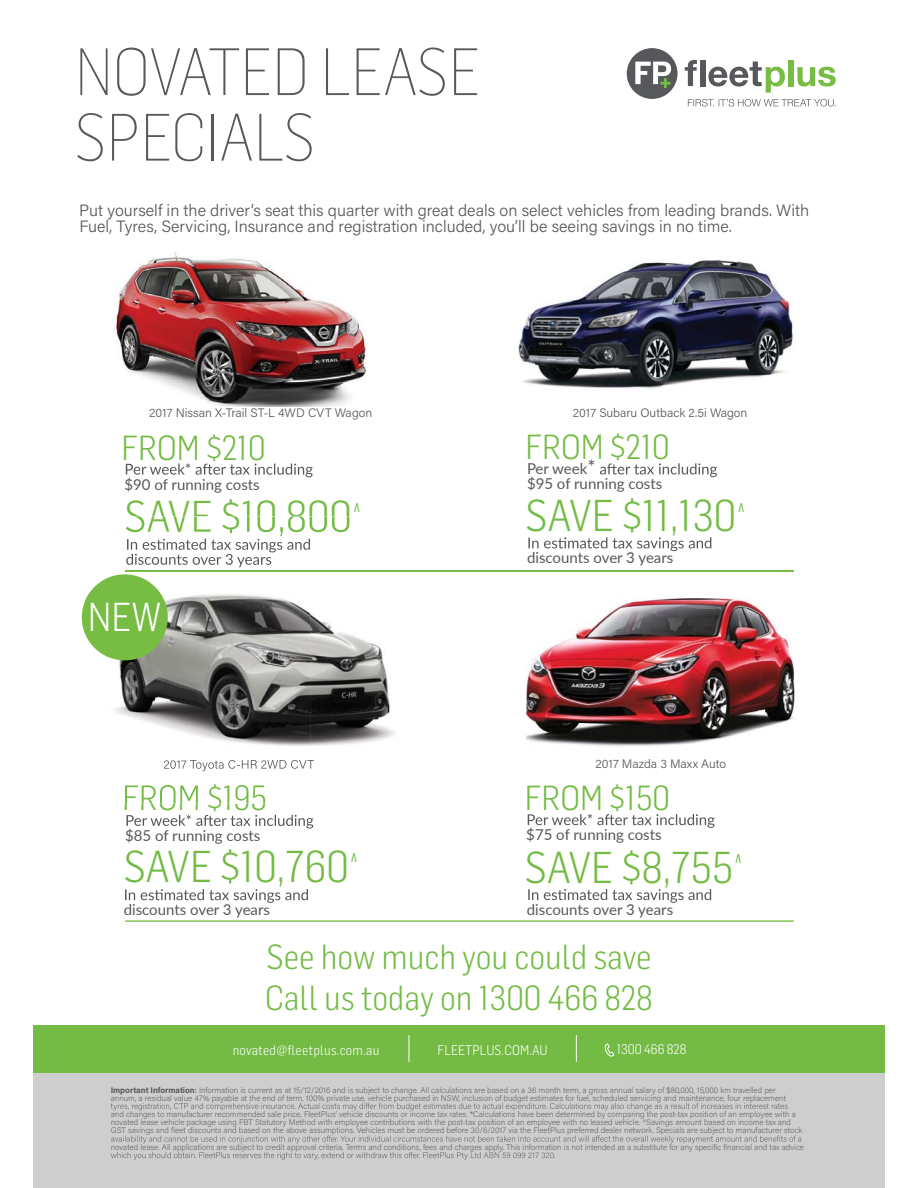
<style>
.page{position:relative;width:918px;height:1188px;background:#fff}
.page>*{position:absolute;margin:0;border:0;box-sizing:border-box;transform-origin:0 0}
.t1{font:200 65.55px/65.6px "Flama Semicondensed";color:#57585b}
.t2{font:300 43.65px "Flama Semicondensed";color:#73bb44}
.t3{font:300 39.6px "Flama Semicondensed";color:#fff}
.t4{font:300 34.2px/41px "Flama Semicondensed";color:#73bb44}
.t5{font:300 16.35px/16.4px "Acumin Pro";color:#57585b}
.t6{font:15px/14.7px "Lato";color:#57585b}
.t7{font:300 13.65px "Flama Semicondensed";letter-spacing:.01em;color:#fff}
.t8{font:300 12.3px "Acumin Pro";color:#57585b}
.t9{font:200 8.25px/8.2px "Acumin Pro";color:#57585b}
.s1{font-size:19.05px}
.s2{font-size:12.3px}
.s3{font-weight:700}
.s4{font-weight:500}
</style>
<div class="page">
<div style="left:33px;top:1072px;width:852px;height:116px;background:#cecece"></div>
<div style="left:33px;top:1025px;width:852px;height:48px;background:#73bb44"></div>
<svg style="left:576px;top:1035px;width:1px;height:27px"></svg>
<svg style="left:409px;top:1035px;width:1px;height:27px"></svg>
<svg style="left:604px;top:1044px;width:11px;height:13px"></svg>
<svg style="left:111px;top:1103px;width:677px;height:8px"></svg>
<svg style="left:111px;top:1136px;width:690px;height:7px"></svg>
<svg style="left:111px;top:1152px;width:444px;height:8px"></svg>
<svg style="left:685px;top:60px;width:12px;height:26px"></svg>
<div style="left:700px;top:60px;width:5px;height:26px;background:#57585b"></div>
<svg style="left:708px;top:62px;width:77px;height:31px"></svg>
<div style="left:788px;top:60px;width:5px;height:26px;background:#77bc43"></div>
<svg style="left:797px;top:67px;width:39px;height:20px"></svg>
<div style="left:627px;top:48px;width:51px;height:51px;background:#57585b;border-radius:50%"></div>
<svg style="left:635px;top:62px;width:36px;height:26px"></svg>
<svg style="left:688px;top:99px;width:148px;height:7px"></svg>
<img style="left:527px;top:598px;width:268px;height:148px">
<svg style="left:126px;top:463px;width:187px;height:14px"></svg>
<svg style="left:600px;top:463px;width:117px;height:14px"></svg>
<hr style="left:125px;top:570px;width:669px;height:2px;background:#77bc43">
<svg style="left:126px;top:815px;width:187px;height:14px"></svg>
<svg style="left:528px;top:814px;width:187px;height:14px"></svg>
<hr style="left:125px;top:920px;width:669px;height:2px;background:#77bc43">
<svg style="left:528px;top:537px;width:183px;height:14px"></svg>
<svg style="left:125px;top:889px;width:183px;height:14px"></svg>
<svg style="left:528px;top:889px;width:183px;height:14px"></svg>
<img style="left:518px;top:259px;width:275px;height:130px">
<img style="left:81px;top:516px;width:313px;height:288px">
<img style="left:126px;top:516px;width:223px;height:20px">
<img style="left:127px;top:539px;width:184px;height:13px">
<img style="left:127px;top:539px;width:183px;height:11px">
<img style="left:126px;top:554px;width:145px;height:13px">
<img style="left:126px;top:554px;width:139px;height:11px">
<img style="left:125px;top:570px;width:269px;height:2px">
<img style="left:125px;top:784px;width:140px;height:20px">
<img style="left:164px;top:769px;width:150px;height:2px">
<img style="left:164px;top:760px;width:150px;height:9px">
<img style="left:112px;top:253px;width:255px;height:153px">
<div style="left:82px;top:574px;width:86px;height:86px;background:#77bc43;border-radius:50%"></div>
<h1 class="t1" style="left:75px;top:40px;width:407px">NOVATED LEASE<br>SPECIALS</h1>
<h3 class="t5" style="left:79px;top:203px;width:731px">Put yourself in the driver’s seat this quarter with great deals on select vehicles from leading brands. With<br>Fuel, Tyres, Servicing, Insurance and registration included, you’ll be seeing savings in no time.</h3>
<h3 class="t8" style="left:149px;top:407px;width:225px">2017 Nissan X-Trail ST-L 4WD CVT Wagon</h3>
<h3 class="t8" style="left:573px;top:407px;width:176px">2017 Subaru Outback 2.5i Wagon</h3>
<h3 class="t4" style="left:122px;top:428px;width:146px">FROM $210</h3>
<h3 class="t6" style="left:124px;top:476px;width:137px">$90 of running costs</h3>
<h3 class="t4" style="left:526px;top:427px;width:146px">FROM $210</h3>
<h3 class="t6" style="left:527px;top:461px;width:137px">Per week<span class="s1">*<br></span>$95 of running costs</h3>
<h2 class="t2" style="left:124px;top:491px;width:239px">SAVE $10,800<sup>^</sup></h2>
<h2 class="t2" style="left:526px;top:491px;width:222px">SAVE $11,130<sup>^</sup></h2>
<h3 class="t6" style="left:527px;top:550px;width:148px">discounts over 3 years</h3>
<h3 class="t3" style="left:88px;top:594px;width:75px">NEW</h3>
<h3 class="t8" style="left:595px;top:758px;width:132px">2017 Mazda 3 Maxx Auto</h3>
<h3 class="t4" style="left:122px;top:778px;width:146px">FROM $195</h3>
<h3 class="t6" style="left:125px;top:828px;width:137px">$85 of running costs</h3>
<h3 class="t4" style="left:525px;top:778px;width:147px">FROM $150</h3>
<h3 class="t6" style="left:526px;top:827px;width:137px">$75 of running costs</h3>
<h2 class="t2" style="left:124px;top:841px;width:237px">SAVE $10,760<sup>^</sup></h2>
<h2 class="t2" style="left:525px;top:842px;width:220px">SAVE $8,755<sup>^</sup></h2>
<h3 class="t6" style="left:124px;top:902px;width:148px">discounts over 3 years</h3>
<h3 class="t6" style="left:527px;top:902px;width:148px">discounts over 3 years</h3>
<h3 class="t4" style="left:265px;top:937px;width:389px">See how much you could save<br>Call us today on 1300 466 828</h3>
<h3 class="t7" style="left:233px;top:1042px;width:148px">novated<span class="s2">@</span>fleetplus.com.au</h3>
<h3 class="t7" style="left:438px;top:1042px;width:112px">FLEETPLUS.COM.AU</h3>
<h3 class="t7" style="left:617px;top:1042px;width:71px">1300 466 828</h3>
<p class="t9" style="left:111px;top:1086px;width:677px"><span class="s3">Important Information</span><span class="s4">:</span> Information is current as at 15/12/2016 and is subject to change. All calculations are based on a 36 month term, a gross annual salary of $80,000, 15,000 km travelled per annum, a residual value 47% payable at the end of term, 100% private use, vehicle purchased in NSW, inclusion of budget estimates for fuel, scheduled servicing and maintenance, four replacement</p>
<p class="t9" style="left:111px;top:1111px;width:693px">and changes to manufacturer recommended sale price, FleetPlus’ vehicle discounts or income tax rates. *Calculations have been determined by comparing the post-tax position of an employee with a novated lease vehicle package using FBT Statutory Method with employee contributions with the post-tax position of an employee with no leased vehicle. ^Savings amount based on income tax and<br>GST savings and fleet discounts and based on the above assumptions. Vehicles must be ordered before 30/6/2017 via the FleetPlus preferred dealer network. Specials are subject to manufacturer stock</p>
<p class="t9" style="left:111px;top:1143px;width:695px">novated lease. All applications are subject to credit approval criteria. Terms and conditions, fees and charges apply. This information is not intended as a substitute for any specific financial and tax advice</p>
</div>
